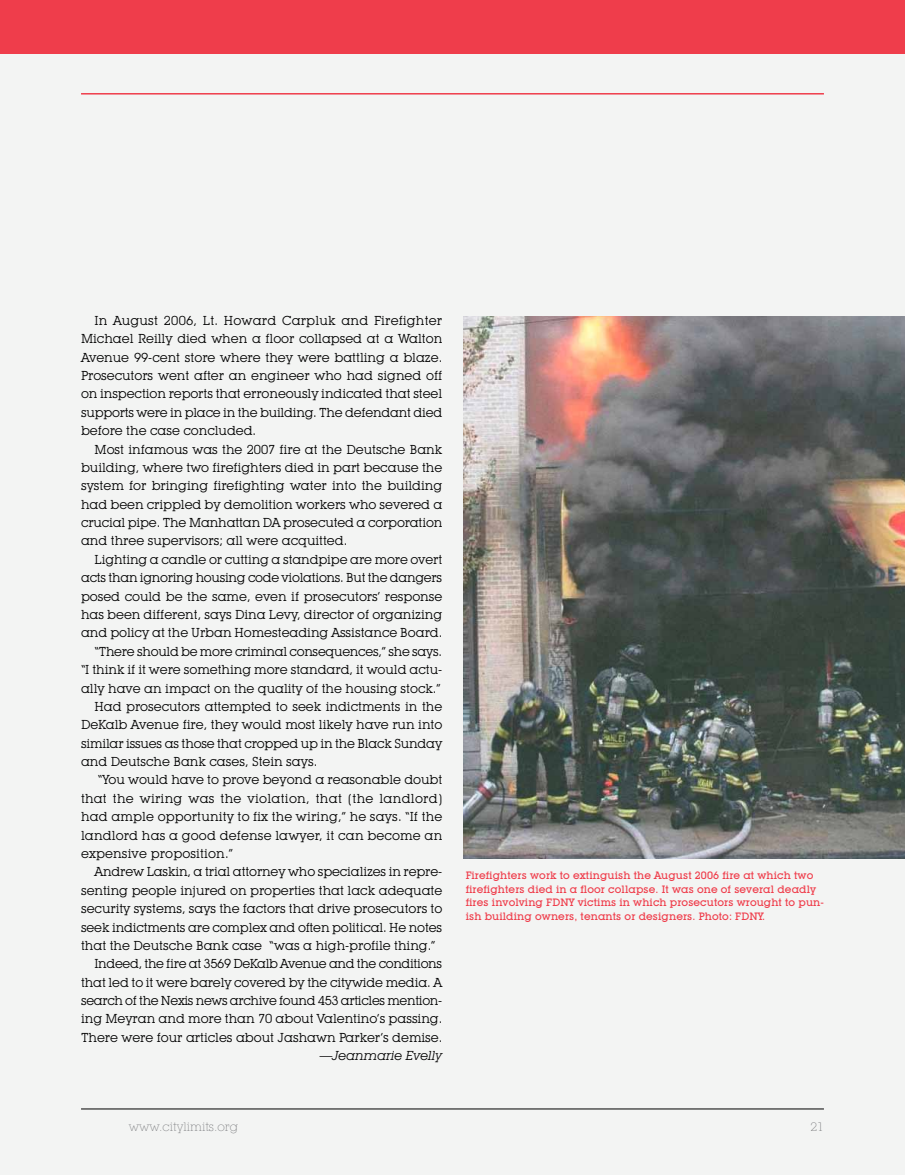
<style>
.page{position:relative;width:905px;height:1175px;background:#fff}
.page>*{position:absolute;margin:0;border:0;box-sizing:border-box;transform-origin:0 0}
.t1{font:12.75px/18.3px "Lubalin Graph IT Cby BT";letter-spacing:-.005em;color:#000;text-align:justify}
.t2{font:12.75px "Lubalin Graph IT Cby BT";letter-spacing:-.025em;color:#000}
.t3{font:12.75px "Lubalin Graph IT Cby BT";letter-spacing:.02em;color:#000}
.t4{font:italic 12.75px "Lubalin Graph IT Cby BT";letter-spacing:-.005em;color:#000}
.t5{font:300 12px "Lubalin Graph IT Cby BT Xtra";color:#6d6e71}
.t6{font:500 10.5px/13.5px "Lubalin Graph IT Cby BT";letter-spacing:.01em;color:#ef3d4b}
</style>
<div class="page">
<div style="left:0;top:22px;width:904px;height:1152px;background:#f3f4f3"></div>
<hr style="left:81px;top:1108px;width:743px;height:1px;background:#000">
<div style="left:0;top:0;width:904px;height:54px;background:#ef3d4b"></div>
<img style="left:464px;top:316px;width:440px;height:542px">
<hr style="left:81px;top:93px;width:743px;height:1px;background:#ef3d4b">
<p class="t1" style="left:81px;top:311px;width:363px;text-indent:14px">In August 2006, Lt. Howard Carpluk and Firefighter Michael Reilly died when a floor collapsed at a Walton Avenue 99-cent store where they were battling a blaze.<br>Prosecutors went after an engineer who had signed off on inspection reports that erroneously indicated that steel supports were in place in the building. The defendant died before the case concluded.</p>
<p class="t1" style="left:81px;top:440px;width:363px;text-indent:14px">Most infamous was the 2007 fire at the Deutsche Bank building, where two firefighters died in part because the system for bringing firefighting water into the building had been crippled by demolition workers who severed a crucial pipe. The Manhattan DA prosecuted a corporation and three supervisors; all were acquitted.</p>
<p class="t1" style="left:94px;top:550px;width:349px">Lighting a candle or cutting a standpipe are more overt</p>
<p class="t1" style="left:81px;top:568px;width:362px">acts than ignoring housing code violations. But the dangers</p>
<p class="t1" style="left:81px;top:587px;width:363px">posed could be the same, even if prosecutors’ response</p>
<p class="t1" style="left:81px;top:605px;width:363px">has been different, says Dina Levy, director of organizing</p>
<p class="t1" style="left:81px;top:623px;width:363px">and policy at the Urban Homesteading Assistance Board.</p>
<p class="t1" style="left:94px;top:642px;width:349px">“There should be more criminal consequences,” she says.</p>
<p class="t1" style="left:81px;top:660px;width:363px">“I think if it were something more standard, it would actu-</p>
<p class="t1" style="left:81px;top:678px;width:361px">ally have an impact on the quality of the housing stock.”</p>
<p class="t1" style="left:95px;top:697px;width:349px">Had prosecutors attempted to seek indictments in the</p>
<p class="t1" style="left:81px;top:715px;width:363px">DeKalb Avenue fire, they would most likely have run into</p>
<p class="t1" style="left:81px;top:734px;width:363px">similar issues as those that cropped up in the Black Sunday</p>
<p class="t1" style="left:81px;top:752px;width:238px">and Deutsche Bank cases, Stein says.</p>
<p class="t1" style="left:98px;top:770px;width:346px">“You would have to prove beyond a reasonable doubt</p>
<p class="t3" style="left:81px;top:790px;width:363px">that the wiring was the violation, that [the landlord]</p>
<p class="t1" style="left:81px;top:807px;width:363px">had ample opportunity to fix the wiring,” he says. “If the</p>
<p class="t1" style="left:81px;top:825px;width:363px">landlord has a good defense lawyer, it can become an</p>
<p class="t1" style="left:81px;top:844px;width:153px">expensive proposition.”</p>
<p class="t1" style="left:94px;top:862px;width:349px">Andrew Laskin, a trial attorney who specializes in repre-</p>
<p class="t1" style="left:81px;top:881px;width:363px">senting people injured on properties that lack adequate</p>
<p class="t1" style="left:81px;top:899px;width:363px">security systems, says the factors that drive prosecutors to</p>
<p class="t1" style="left:81px;top:917px;width:363px">seek indictments are complex and often political. He notes</p>
<p class="t1" style="left:81px;top:936px;width:356px">that the Deutsche Bank case “was a high-profile thing.”</p>
<p class="t2" style="left:94px;top:956px;width:349px">Indeed, the fire at 3569 DeKalb Avenue and the conditions</p>
<p class="t1" style="left:81px;top:972px;width:362px">that led to it were barely covered by the citywide media. A</p>
<p class="t2" style="left:81px;top:992px;width:363px">search of the Nexis news archive found 453 articles mention-</p>
<p class="t1" style="left:81px;top:1009px;width:363px">ing Meyran and more than 70 about Valentino’s passing.</p>
<p class="t1" style="left:81px;top:1028px;width:363px">There were four articles about Jashawn Parker’s demise.</p>
<p class="t4" style="left:320px;top:1047px;width:124px">—Jeanmarie Evelly</p>
<p class="t6" style="left:465px;top:868px;width:359px">Firefighters work to extinguish the August 2006 fire at which two firefighters died in a floor collapse. It was one of several deadly fires involving FDNY victims in which prosecutors wrought to pun&shy;ish building owners, tenants or designers. Photo: FDNY.</p>
<p class="t5" style="left:129px;top:1119px;width:111px">www.citylimits.org</p>
<p class="t5" style="left:810px;top:1119px;width:15px">21</p>
</div>
